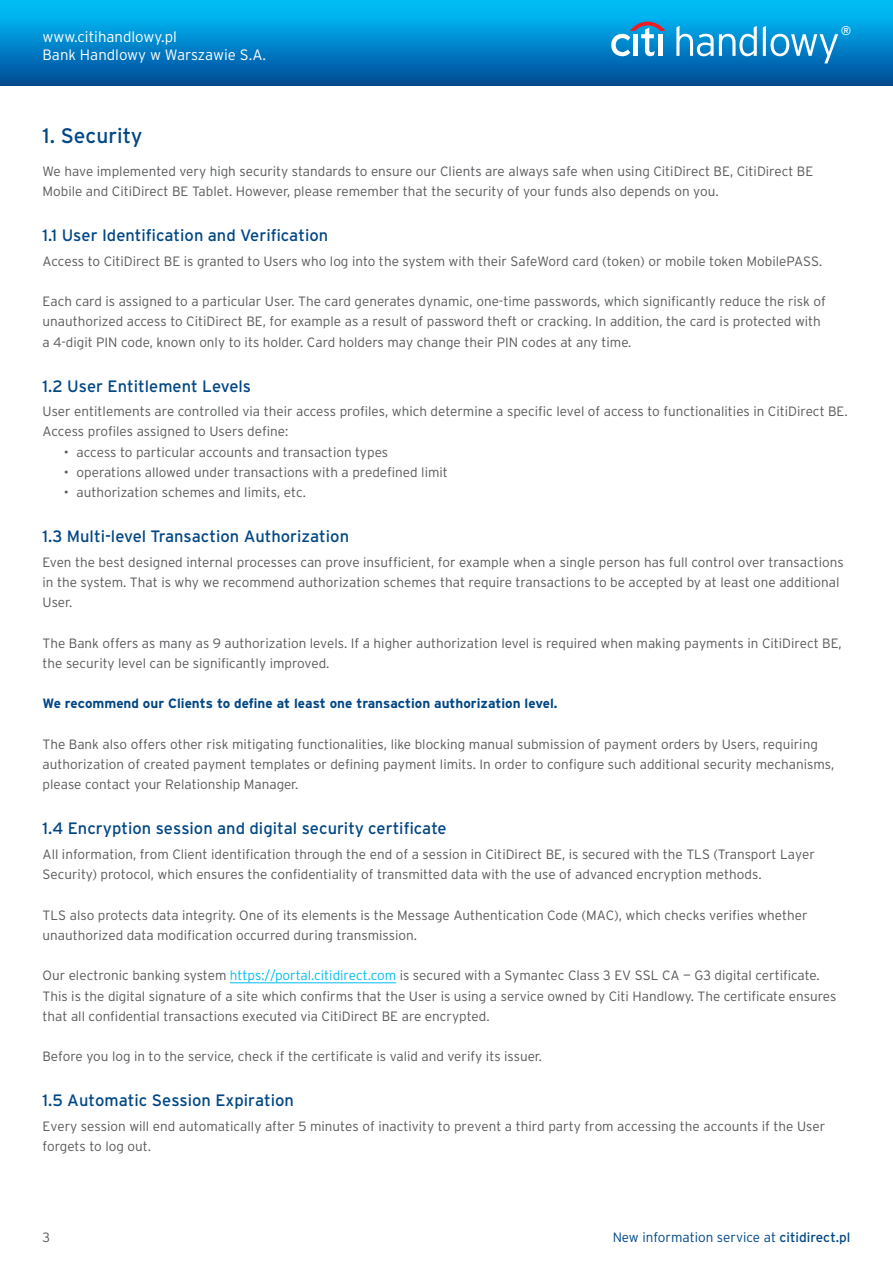
<style>
.page{position:relative;width:893px;height:1263px;background:#fff}
.page>*{position:absolute;margin:0;border:0;box-sizing:border-box;transform-origin:0 0}
.t1{font:21px "Interstate Pl";color:#004785}
.t2{font:16.5px "Interstate Pl";color:#004785}
.t3{font:300 15px/18px "Interstate Pl";color:#fff}
.t4{font:300 13.5px/20.2px "Interstate Pl";color:#58595b}
.t5{font:700 13.5px "Interstate Pl";color:#004785}
.t6{font:300 13.5px "Interstate Pl";color:#004785}
.t7{font:12.6px "Interstate Pl";color:#fff}
.s1{color:#00bdf2}
.s2{font-style:inherit}
.s3{font-weight:400}
</style>
<div class="page">
<div style="left:0;top:0;width:893px;height:85px;background:linear-gradient(to bottom,#00c7ff,#004b97)"></div>
<svg style="left:676px;top:26px;width:81px;height:30px"></svg>
<svg style="left:763px;top:26px;width:75px;height:37px"></svg>
<svg style="left:611px;top:22px;width:54px;height:34px"></svg>
<div style="left:658px;top:34px;width:5px;height:22px;background:#fff"></div>
<hr style="left:230px;top:982px;width:166px;height:1px;background:#00bdf2">
<p class="t3" style="left:43px;top:28px;width:225px">www.citihandlowy.pl<br>Bank Handlowy w Warszawie S.A.</p>
<p class="t7" style="left:841px;top:24px;width:12px">®</p>
<h1 class="t1" style="left:43px;top:124px;width:101px">1. Security</h1>
<p class="t4" style="left:43px;top:161px;width:772px">We have implemented very high security standards to ensure our Clients are always safe when using CitiDirect BE, CitiDirect BE<br>Mobile and CitiDirect BE Tablet. However, please remember that the security of your funds also depends on you.</p>
<p class="t2" style="left:43px;top:226px;width:287px">1.1 User Identification and Verification</p>
<p class="t4" style="left:43px;top:251px;width:781px">Access to CitiDirect BE is granted to Users who log into the system with their SafeWord card (token) or mobile token MobilePASS.</p>
<p class="t4" style="left:43px;top:291px;width:785px">Each card is assigned to a particular User. The card generates dynamic, one-time passwords, which significantly reduce the risk of unauthorized access to CitiDirect BE, for example as a result of password theft or cracking. In addition, the card is protected with a 4-digit PIN code, known only to its holder. Card holders may change their PIN codes at any time.</p>
<p class="t2" style="left:43px;top:377px;width:210px">1.2 User Entitlement Levels</p>
<p class="t4" style="left:43px;top:401px;width:807px">User entitlements are controlled via their access profiles, which determine a specific level of access to functionalities in CitiDirect BE.<br>Access profiles assigned to Users define:</p>
<p class="t4" style="left:64px;top:442px;width:326px">• access to particular accounts and transaction types</p>
<p class="t4" style="left:64px;top:462px;width:386px">• operations allowed under transactions with a predefined limit</p>
<p class="t4" style="left:64px;top:482px;width:244px">• authorization schemes and limits, etc.</p>
<p class="t2" style="left:43px;top:527px;width:308px">1.3 Multi-level Transaction Authorization</p>
<p class="t4" style="left:43px;top:552px;width:803px">Even the best designed internal processes can prove insufficient, for example when a single person has full control over transactions in the system. That is why we recommend authorization schemes that require transactions to be accepted by at least one additional<br>User.</p>
<p class="t4" style="left:43px;top:633px;width:801px">The Bank offers as many as 9 authorization levels. If a higher authorization level is required when making payments in CitiDirect BE, the security level can be significantly improved.</p>
<p class="t5" style="left:43px;top:696px;width:516px">We recommend our Clients to define at least one transaction authorization level.</p>
<p class="t4" style="left:43px;top:734px;width:793px">The Bank also offers other risk mitigating functionalities, like blocking manual submission of payment orders by Users, requiring authorization of created payment templates or defining payment limits. In order to configure such additional security mechanisms, please contact your Relationship Manager.</p>
<p class="t2" style="left:43px;top:819px;width:406px">1.4 Encryption session and digital security certificate</p>
<p class="t4" style="left:43px;top:844px;width:774px">All information, from Client identification through the end of a session in CitiDirect BE, is secured with the TLS (Transport Layer<br>Security) protocol, which ensures the confidentiality of transmitted data with the use of advanced encryption methods.</p>
<p class="t4" style="left:43px;top:905px;width:767px">TLS also protects data integrity. One of its elements is the Message Authentication Code (MAC), which checks verifies whether unauthorized data modification occurred during transmission.</p>
<p class="t4" style="left:43px;top:965px;width:795px">Our electronic banking system <span class="s1">https://portal.citidirect.com</span> is secured with a Symantec Class 3 EV SSL CA — G3 digital certificate.<br>This is the digital signature of a site which confirms that the User is using a service owned by Citi Handlowy. The certificate ensures that all confidential transactions executed via CitiDirect BE are encrypted.</p>
<p class="t4" style="left:43px;top:1046px;width:501px">Before you log in to the service, check if the certificate is valid and verify its issuer.</p>
<p class="t2" style="left:43px;top:1091px;width:253px">1.5 Automatic Session Expiration</p>
<p class="t4" style="left:43px;top:1116px;width:784px">Every session will end automatically after <span class="s2">5</span> minutes of inactivity to prevent a third party from accessing the accounts if the User forgets to log out.</p>
<p class="t4" style="left:43px;top:1227px;width:9px">3</p>
<p class="t6" style="left:613px;top:1229px;width:239px">New information service at <span class="s3">citidirect.pl</span></p>
</div>
